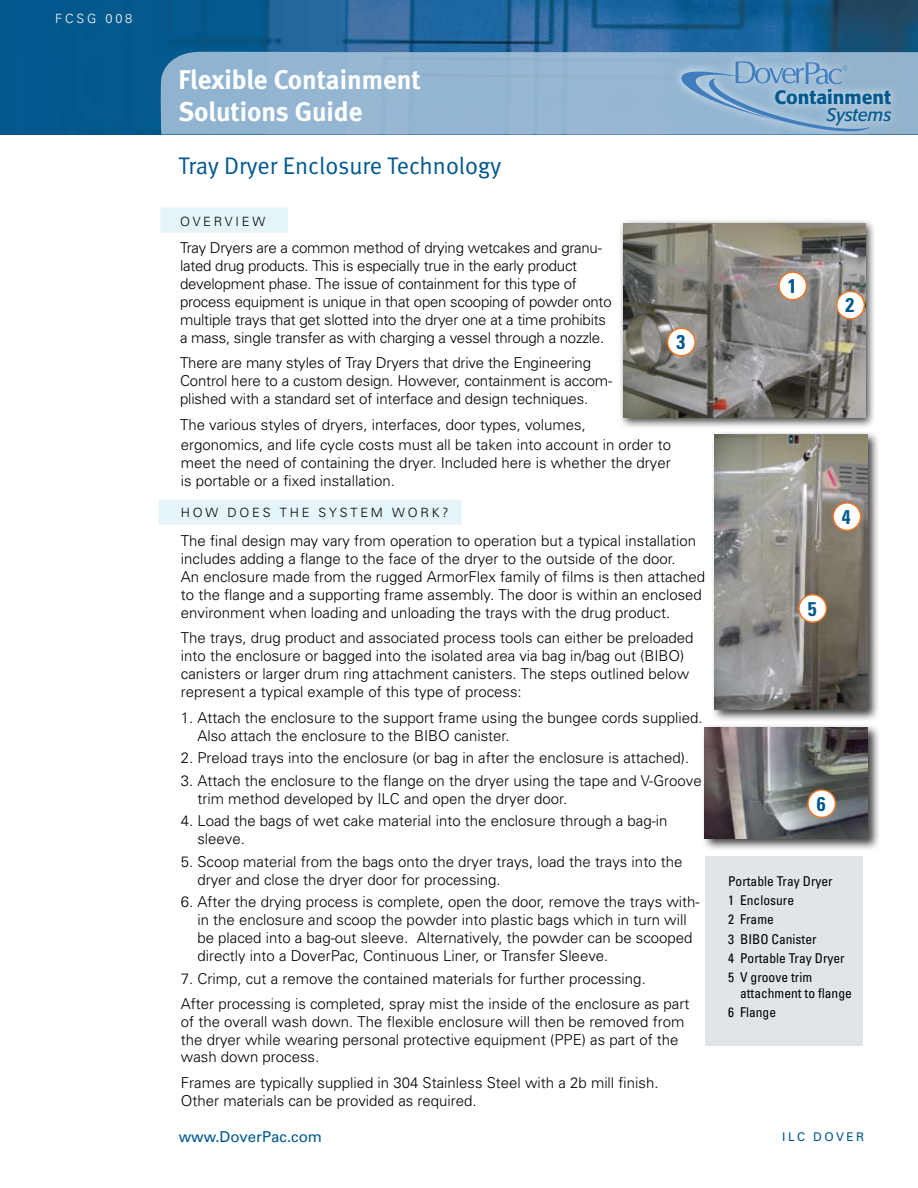
<style>
.page{position:relative;width:918px;height:1188px;background:#fff}
.page>*{position:absolute;margin:0;border:0;box-sizing:border-box;transform-origin:0 0}
.t1{font:27px/32.4px "Meta Bold LF";color:#fff}
.t2{font:24px "Meta Normal";color:#00588d}
.t3{font:700 condensed 19.8px "Univers";color:#00588d}
.t4{font:500 19.35px "Formata";color:#00588d}
.t5{font:italic 18px "Formata";color:#00588d}
.t6{font:300 15px/18px "Univers";color:#000}
.t7{font:15px "Univers";color:#00588d}
.t8{font:condensed 13.5px/19.2px "Univers";color:#000}
.t9{font:300 12.75px "Univers";letter-spacing:.22em;color:#000}
.t10{font:300 12.75px "Univers";letter-spacing:.22em;color:#fff}
.t11{font:12px "Univers";color:#00588d}
</style>
<div class="page">
<div style="left:706px;top:857px;width:157px;height:189px;background:#e1e5e7"></div>
<div style="left:159px;top:500px;width:303px;height:25px;background:#e5f4f9"></div>
<img style="left:0;top:0;width:918px;height:134px">
<div style="left:160px;top:52px;width:758px;height:82px;background:#94b6d2"></div>
<div style="left:160px;top:207px;width:128px;height:26px;background:#e5f4f9;border:2px solid #e5f4f9"></div>
<div style="left:672px;top:52px;width:227px;height:89px;background:#fff;opacity:.75"></div>
<svg style="left:681px;top:62px;width:189px;height:69px;background:#93b5d3"></svg>
<div style="left:618px;top:218px;width:259px;height:211px;background:#000;opacity:.75"></div>
<img style="left:624px;top:223px;width:241px;height:195px">
<div style="left:779px;top:272px;width:27px;height:28px;background:#fff;border-radius:50%"></div>
<div style="left:778px;top:272px;width:29px;height:28px;border:1px solid #f37421;border-radius:50%"></div>
<div style="left:837px;top:291px;width:27px;height:28px;background:#fff;border-radius:50%"></div>
<div style="left:836px;top:291px;width:29px;height:29px;border:1px solid #f37421;border-radius:50%"></div>
<div style="left:668px;top:328px;width:27px;height:28px;background:#fff;border-radius:50%"></div>
<div style="left:667px;top:328px;width:29px;height:28px;border:1px solid #f37421;border-radius:50%"></div>
<div style="left:710px;top:430px;width:170px;height:292px;background:#000;opacity:.75"></div>
<img style="left:714px;top:434px;width:153px;height:275px">
<div style="left:799px;top:595px;width:27px;height:27px;background:#fff;border-radius:50%"></div>
<div style="left:798px;top:594px;width:29px;height:29px;border:1px solid #f37421;border-radius:50%"></div>
<div style="left:833px;top:503px;width:28px;height:27px;background:#fff;border-radius:50%"></div>
<div style="left:833px;top:502px;width:28px;height:29px;border:1px solid #f37421;border-radius:50%"></div>
<div style="left:701px;top:723px;width:179px;height:128px;background:#000;opacity:.75"></div>
<img style="left:705px;top:727px;width:163px;height:112px">
<div style="left:808px;top:790px;width:27px;height:27px;background:#fff;border-radius:50%"></div>
<div style="left:807px;top:789px;width:29px;height:29px;border:1px solid #f37421;border-radius:50%"></div>
<p class="t10" style="left:55px;top:11px;width:79px">FCSG 008</p>
<h1 class="t1" style="left:178px;top:63px;width:244px">Flexible Containment<br>Solutions Guide</h1>
<h2 class="t2" style="left:178px;top:152px;width:324px">Tray Dryer Enclosure Technology</h2>
<p class="t9" style="left:180px;top:214px;width:87px">Overview</p>
<p class="t6" style="left:180px;top:238px;width:433px">Tray Dryers are a common method of drying wetcakes and granu&shy;lated drug products. This is especially true in the early product development phase. The issue of containment for this type of process equipment is unique in that open scooping of powder onto multiple trays that get slotted into the dryer one at a time prohibits a mass, single transfer as with charging a vessel through a nozzle.</p>
<p class="t6" style="left:180px;top:354px;width:434px">There are many styles of Tray Dryers that drive the E ngineering<br>Control here to a custom design. However, containment is accom&shy;plished with a standard set of interface and design techniques.</p>
<p class="t6" style="left:180px;top:415px;width:407px">The various styles of dryers, interfaces, door types, volumes,</p>
<h3 class="t3" style="left:676px;top:330px;width:10px">3</h3>
<p class="t6" style="left:181px;top:435px;width:492px;text-align:justify">ergonomics, and life cycle costs must all be taken into account in order to meet the need of containing the dryer. I ncluded here is whether the dryer is portable or a fixed installation.</p>
<p class="t9" style="left:181px;top:505px;width:269px">Ho w do es th e syst em wo rk?</p>
<p class="t6" style="left:181px;top:531px;width:526px">The final design may vary from operation to operation but a typical installation includes adding a flange to the face of the dryer to the outside of the door.<br>An enclosure made from the rugged ArmorFlex family of films is then attached to the flange and a supporting frame assembly. The door is within an enclosed environment when loading and unloading the trays with the drug product.</p>
<p class="t6" style="left:181px;top:629px;width:514px">The trays, drug product and associated process tools can either be preloaded into the enclosure or bagged into the isolated area via bag in/bag out (BI BO) canisters or larger drum ring attachment canisters. The steps outlined below represent a typical example of this type of process:</p>
<p class="t6" style="left:197px;top:708px;width:507px;text-indent:-17px">1. Attach the enclosure to the support frame using the bungee cords supplied.<br>Also attach the enclosure to the BI BO canister.</p>
<p class="t6" style="left:181px;top:749px;width:510px">2. Preload trays into the enclosure (or bag in after the enclosure is attached).</p>
<p class="t6" style="left:197px;top:771px;width:506px;text-indent:-17px">3. Attach the enclosure to the flange on the dryer using the tape and V-Groove trim method developed by I LC and open the dryer door.</p>
<p class="t6" style="left:197px;top:812px;width:472px;text-indent:-17px">4. Load the bags of wet cake material into the enclosure through a bag-in sleeve.</p>
<p class="t6" style="left:197px;top:852px;width:487px;text-indent:-17px">5. Scoop material from the bags onto the dryer trays, load the trays into the dryer and close the dryer door for processing.</p>
<p class="t6" style="left:197px;top:893px;width:504px;text-indent:-17px">6. After the drying process is complete, open the door, remove the trays with&shy;in the enclosure and scoop the powder into plastic bags which in turn will be placed into a bag-out sleeve. Alternatively, the powder can be scooped directly into a DoverPac, Continuous Liner, or Transfer Sleeve.</p>
<p class="t6" style="left:181px;top:965px;width:510px;line-height:25.5px">7. Crimp, cut a remove the contained materials for further processing.<br>After processing is completed, spray mist the inside of the enclosure as part</p>
<p class="t6" style="left:181px;top:1013px;width:505px;line-height:17.5px">of the overall wash down. The flexible enclosure will then be removed from the dryer while wearing personal protective equipment (PPE) as part of the wash down process.</p>
<p class="t6" style="left:181px;top:1073px;width:479px">Frames are typically supplied in 304 Stainless Steel with a 2b mill finish.<br>Other materials can be provided as required.</p>
<p class="t7" style="left:179px;top:1127px;width:145px">WWW.DOVERPAC.COM</p>
<p class="t4" style="left:775px;top:85px;width:118px">Containment</p>
<p class="t5" style="left:827px;top:104px;width:66px">Systems</p>
<h3 class="t3" style="left:788px;top:274px;width:10px">1</h3>
<h3 class="t3" style="left:846px;top:293px;width:10px">2</h3>
<h3 class="t3" style="left:842px;top:505px;width:10px">4</h3>
<h3 class="t3" style="left:808px;top:597px;width:10px">5</h3>
<h3 class="t3" style="left:817px;top:792px;width:10px">6</h3>
<p class="t8" style="left:728px;top:871px;width:118px">Portable Tray Dryer<br>1 Enclosure<br>2 Frame<br>3 BIBO Canister<br>4 Portable Tray Dryer<br>5 V groove trim</p>
<p class="t8" style="left:728px;top:983px;width:125px;text-indent:12px">attachment to flange<br>6 Flange</p>
<p class="t11" style="left:782px;top:1129px;width:83px">IL C DOVER</p>
</div>
